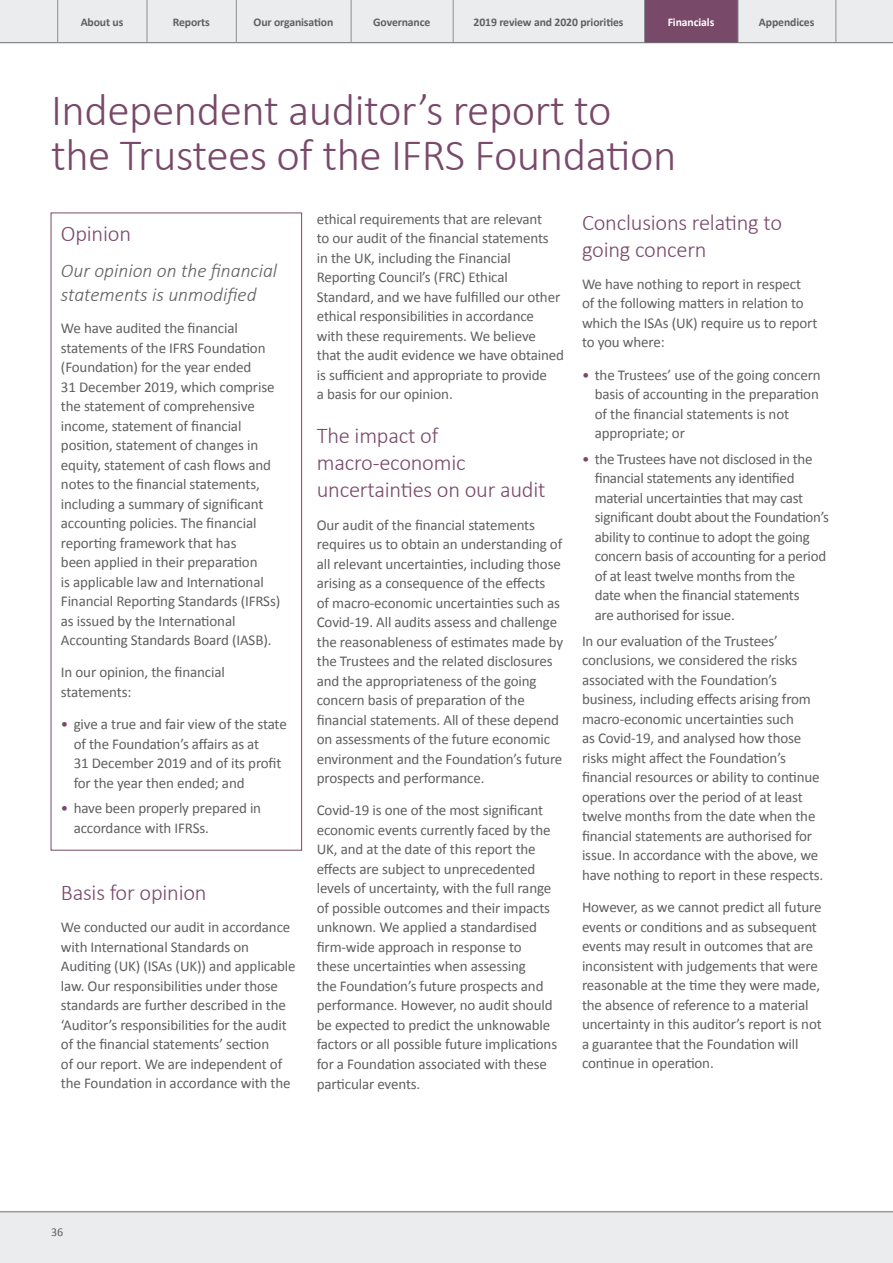
<style>
.page{position:relative;width:893px;height:1263px;background:#fff}
.page>*{position:absolute;margin:0;border:0;box-sizing:border-box;transform-origin:0 0}
.t1{font:300 45px/45px "Calibri";letter-spacing:-.01em;color:#79496a}
.t2{font:300 22.5px/27px "Calibri";letter-spacing:-.01em;color:#79496a}
.t3{font:italic 300 19.5px/23.4px "Calibri";color:#5f6062}
.t4{font:15px/19.5px "Calibri";letter-spacing:-.01em;color:#5f6062}
.t5{font:12px "Calibri";color:#5f6062}
.t6{font:700 11.7px "Calibri";letter-spacing:-.01em;color:#5f6062}
.t7{font:700 11.7px "Calibri";letter-spacing:-.01em;color:#fff}
.s1{color:#79496a}
</style>
<div class="page">
<div style="left:0;top:0;width:893px;height:43px;background:#ebeced"></div>
<div style="left:644px;top:0;width:94px;height:43px;background:#79496a"></div>
<div style="left:0;top:1212px;width:893px;height:51px;background:#ebeced"></div>
<hr style="left:0;top:1211px;width:893px;height:1px;background:#6e7072">
<hr style="left:0;top:42px;width:893px;height:1px;background:#6e7072">
<hr style="left:236px;top:0;width:1px;height:43px;background:#8b8e90">
<hr style="left:351px;top:0;width:1px;height:43px;background:#8b8e90">
<hr style="left:453px;top:0;width:1px;height:43px;background:#8b8e90">
<hr style="left:644px;top:0;width:1px;height:43px;background:#8b8e90">
<hr style="left:147px;top:0;width:1px;height:43px;background:#8b8e90">
<hr style="left:57px;top:0;width:1px;height:43px;background:#8b8e90">
<hr style="left:738px;top:0;width:1px;height:43px;background:#8b8e90">
<hr style="left:836px;top:0;width:1px;height:43px;background:#8b8e90">
<div style="left:51px;top:213px;width:251px;height:637px;border:1px solid #79496a"></div>
<p class="t6" style="left:81px;top:15px;width:44px">About us</p>
<p class="t6" style="left:173px;top:15px;width:39px">Reports</p>
<p class="t6" style="left:254px;top:15px;width:81px">Our organisation</p>
<p class="t6" style="left:373px;top:15px;width:59px">Governance</p>
<p class="t6" style="left:474px;top:15px;width:151px">2019 review and 2020 priorities</p>
<p class="t7" style="left:668px;top:15px;width:48px">Financials</p>
<p class="t6" style="left:759px;top:15px;width:57px">Appendices</p>
<h1 class="t1" style="left:51px;top:87px;width:627px">Independent auditor’s report to the Trustees of the IFRS Foundation</h1>
<h2 class="t2" style="left:61px;top:220px;width:72px">Opinion</h2>
<h3 class="t3" style="left:61px;top:259px;width:218px">Our opinion on the financial statements is unmodified</h3>
<p class="t4" style="left:61px;top:318px;width:221px">We have audited the financial statements of the IFRS Foundation (Foundation) for the year ended<br>31 December 2019, which comprise the statement of comprehensive income, statement of financial position, statement of changes in equity, statement of cash flows and notes to the financial statements, including a summary of significant accounting policies. The financial reporting framework that has<br>been applied in their preparation<br>is applicable law and International Financial Reporting Standards (IFRSs) as issued by the International Accounting Standards Board (IASB).</p>
<p class="t4" style="left:61px;top:662px;width:165px">In our opinion, the financial statements:</p>
<p class="t4" style="left:74px;top:714px;width:215px;text-indent:-13px"><span class="s1">•</span> give a true and fair view of the state of the Foundation’s affairs as at<br>31 December 2019 and of its profit for the year then ended; and</p>
<p class="t4" style="left:74px;top:798px;width:189px;text-indent:-13px"><span class="s1">•</span> have been properly prepared in accordance with IFRSs.</p>
<h2 class="t2" style="left:61px;top:878px;width:147px">Basis for opinion</h2>
<p class="t4" style="left:61px;top:916px;width:236px">We conducted our audit in accordance with International Standards on Auditing (UK) (ISAs (UK)) and applicable law. Our responsibilities under those standards are further described in the ‘Auditor’s responsibilities for the audit of the financial statements’ section<br>of our report. We are independent of the Foundation in accordance with the</p>
<p class="t4" style="left:317px;top:208px;width:249px">ethical requirements that are relevant<br>to our audit of the financial statements<br>in the UK, including the Financial Reporting Council’s (FRC) Ethical Standard, and we have fulfilled our other ethical responsibilities in accordance with these requirements. We believe that the audit evidence we have obtained is sufficient and appropriate to provide<br>a basis for our opinion.</p>
<h2 class="t2" style="left:317px;top:422px;width:230px">The impact of macro-economic uncertainties on our audit</h2>
<p class="t4" style="left:317px;top:514px;width:248px">Our audit of the financial statements requires us to obtain an understanding of all relevant uncertainties, including those arising as a consequence of the effects<br>of macro-economic uncertainties such as Covid-19. All audits assess and challenge the reasonableness of estimates made by the Trustees and the related disclosures and the appropriateness of the going concern basis of preparation of the financial statements. All of these depend on assessments of the future economic environment and the Foundation’s future prospects and performance.</p>
<p class="t4" style="left:317px;top:800px;width:242px">Covid-19 is one of the most significant economic events currently faced by the UK, and at the date of this report the effects are subject to unprecedented levels of uncertainty, with the full range of possible outcomes and their impacts unknown. We applied a standardised firm-wide approach in response to these uncertainties when assessing<br>the Foundation’s future prospects and performance. However, no audit should be expected to predict the unknowable factors or all possible future implications for a Foundation associated with these particular events.</p>
<h2 class="t2" style="left:582px;top:208px;width:202px">Conclusions relating to going concern</h2>
<p class="t4" style="left:582px;top:273px;width:237px">We have nothing to report in respect<br>of the following matters in relation to which the ISAs (UK) require us to report to you where:</p>
<p class="t4" style="left:595px;top:364px;width:227px;text-indent:-13px"><span class="s1">•</span> the Trustees’ use of the going concern basis of accounting in the preparation of the financial statements is not appropriate; or</p>
<p class="t4" style="left:595px;top:448px;width:236px;text-indent:-13px"><span class="s1">•</span> the Trustees have not disclosed in the financial statements any identified material uncertainties that may cast significant doubt about the Foundation’s ability to continue to adopt the going concern basis of accounting for a period of at least twelve months from the<br>date when the financial statements<br>are authorised for issue.</p>
<p class="t4" style="left:582px;top:630px;width:243px">In our evaluation of the Trustees’ conclusions, we considered the risks associated with the Foundation’s business, including effects arising from macro-economic uncertainties such<br>as Covid-19, and analysed how those risks might affect the Foundation’s financial resources or ability to continue operations over the period of at least twelve months from the date when the financial statements are authorised for issue. In accordance with the above, we have nothing to report in these respects.</p>
<p class="t4" style="left:582px;top:897px;width:241px">However, as we cannot predict all future events or conditions and as subsequent events may result in outcomes that are inconsistent with judgements that were reasonable at the time they were made, the absence of reference to a material uncertainty in this auditor’s report is not a guarantee that the Foundation will continue in operation.</p>
<p class="t5" style="left:51px;top:1224px;width:14px">36</p>
</div>
